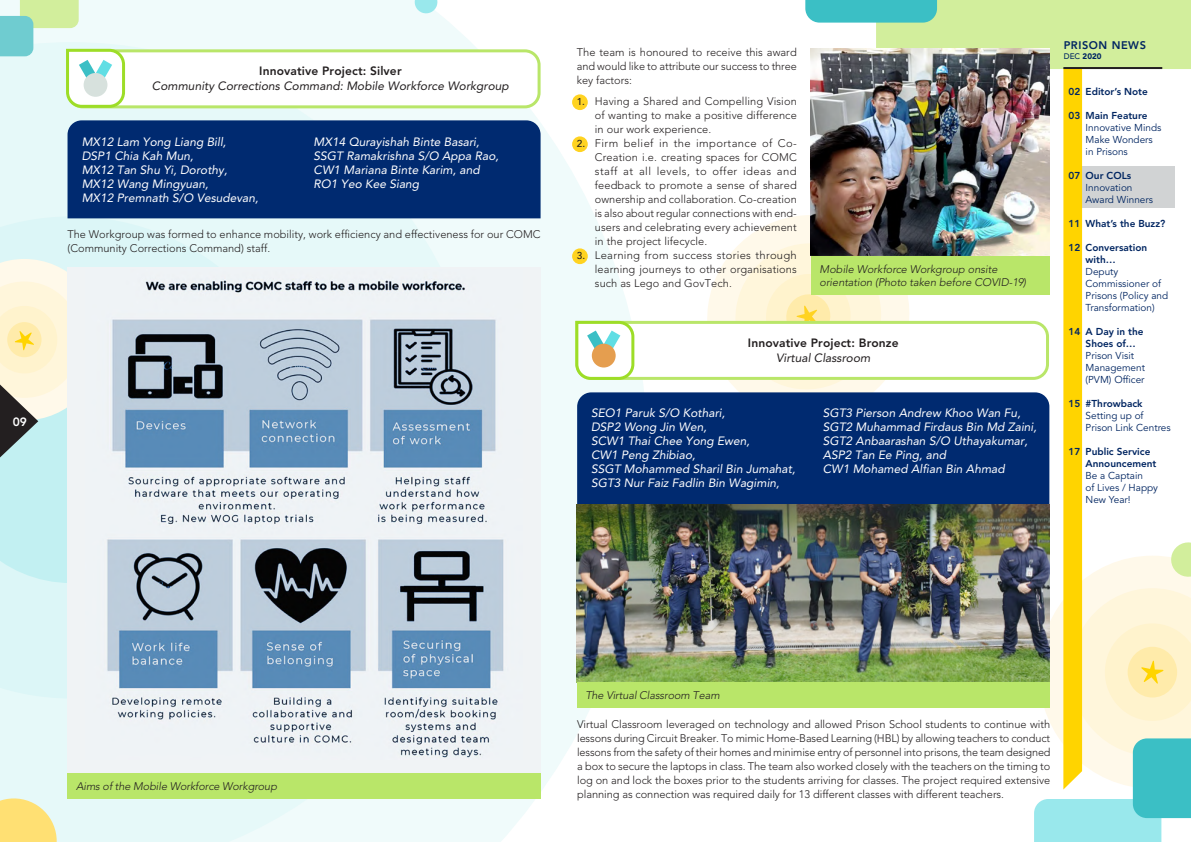
<style>
.page{position:relative;width:1191px;height:842px;background:#fff}
.page>*{position:absolute;margin:0;border:0;box-sizing:border-box;transform-origin:0 0}
.t1{font:italic 12px/14px "Avenir LT Std";color:#fff}
.t2{font:italic 12px "Avenir LT Std";color:#231f20}
.t3{font:800 12px "Avenir LT Std";letter-spacing:.01em;color:#231f20}
.t4{font:800 12px "Avenir LT Std";color:#fff}
.t5{font:300 11px/14px "Avenir LT Std";color:#231f20;text-align:justify}
.t6{font:italic 300 11px/13.2px "Avenir LT Std";letter-spacing:-.01em;color:#231f20}
.t7{font:800 11px "Avenir LT Std";letter-spacing:.05em;color:#002561}
.t8{font:10px/12px "Avenir LT Std";color:#002561}
.t9{font:800 10px/12px "Avenir LT Std";color:#002561}
.t10{font:900 8px "Avenir LT Std";color:#002561}
.s1{font-family:"Avenir";font-weight:500;font-size:10px}
.s2{font-weight:500}
</style>
<div class="page">
<svg style="left:487px;top:105px;width:87px;height:737px;fill:#f0fbfb"></svg>
<svg style="left:0;top:110px;width:487px;height:732px;fill:#e6f9f9"></svg>
<svg style="left:0;top:216px;width:312px;height:482px;background:#def6f7"></svg>
<div style="left:0;top:457px;width:68px;height:126px;background:#c2f0f2"></div>
<svg style="left:572px;top:248px;width:16px;height:16px"></svg>
<svg style="left:572px;top:136px;width:16px;height:16px"></svg>
<svg style="left:572px;top:94px;width:16px;height:16px"></svg>
<svg style="left:0;top:792px;width:63px;height:50px;background:#f6e8a1"></svg>
<div style="left:68px;top:120px;width:472px;height:98px;background:#002a70"></div>
<div style="left:68px;top:267px;width:472px;height:509px;background:#f0f3f5"></div>
<img style="left:107px;top:280px;width:397px;height:478px">
<div style="left:68px;top:773px;width:472px;height:25px;background:#b9e669"></div>
<svg style="left:0;top:0;width:542px;height:110px"></svg>
<img style="left:574px;top:0;width:617px;height:842px">
<hr style="left:1063px;top:67px;width:99px;height:2px;background:#231f20">
<svg style="left:0;top:259px;width:103px;height:198px"></svg>
<p class="t4" style="left:13px;top:414px;width:16px">09</p>
<p class="t3" style="left:259px;top:64px;width:144px">Innovative Project: Silver</p>
<p class="t2" style="left:152px;top:79px;width:358px">Community Corrections Command: Mobile Workforce Workgroup</p>
<p class="t1" style="left:82px;top:135px;width:178px">MX12 Lam Yong Liang Bill,<br>DSP1 Chia Kah Mun,<br>MX12 Tan Shu Yi, Dorothy,<br>MX12 Wang Mingyuan,<br>MX12 Premnath S/O Vesudevan,</p>
<p class="t1" style="left:313px;top:135px;width:187px">MX14 Qurayishah Binte Basari,<br>SSGT Ramakrishna S/O Appa Rao,<br>CW1 Mariana Binte Karim, and<br>RO1 Yeo Kee Siang</p>
<p class="t5" style="left:68px;top:228px;width:474px">The Workgroup was formed to enhance mobility, work efficiency and effectiveness for our COMC (Community Corrections Command) staff.</p>
<p class="t5" style="left:577px;top:46px;width:221px">The team is honoured to receive this award and would like to attribute our success to three key factors:</p>
<p class="t5" style="left:595px;top:95px;width:203px;text-indent:-18px"><span class="s1">1.</span> Having a Shared and Compelling Vision of wanting to make a positive difference in our work experience.</p>
<p class="t5" style="left:595px;top:137px;width:203px;text-indent:-18px"><span class="s1">2.</span> Firm belief in the importance of Co-Creation i.e. creating spaces for COMC staff at all levels, to offer ideas and feedback to promote a sense of shared ownership and collaboration. Co-creation is also about regular connections with end&shy;users and celebrating every achievement in the project lifecycle.</p>
<p class="t5" style="left:595px;top:249px;width:203px;text-indent:-18px"><span class="s1">3.</span> Learning from success stories through learning journeys to other organisations such as Lego and GovTech.</p>
<p class="t6" style="left:819px;top:262px;width:208px">Mobile Workforce Workgroup onsite orientation (Photo taken before COVID-19)</p>
<p class="t3" style="left:748px;top:336px;width:152px">Innovative Project: Bronze</p>
<p class="t2" style="left:776px;top:351px;width:96px">Virtual Classroom</p>
<p class="t1" style="left:591px;top:406px;width:206px">SEO1 Paruk S/O Kothari,<br>DSP2 Wong Jin Wen,<br>SCW1 Thai Chee Yong Ewen,<br>CW1 Peng Zhibiao,<br>SSGT Mohammed Sharil Bin Jumahat,<br>SGT3 Nur Faiz Fadlin Bin Wagimin,</p>
<p class="t1" style="left:822px;top:406px;width:216px">SGT3 Pierson Andrew Khoo Wan Fu,<br>SGT2 Muhammad Firdaus Bin Md Zaini,<br>SGT2 Anbaarashan S/O Uthayakumar,<br>ASP2 Tan Ee Ping, and<br>CW1 Mohamed Alfian Bin Ahmad</p>
<p class="t7" style="left:1063px;top:39px;width:84px">PRISON NEWS</p>
<p class="t10" style="left:1063px;top:52px;width:40px"><span class="s2">DEC</span> 2020</p>
<p class="t9" style="left:1068px;top:85px;width:81px">02 Editor’s Note</p>
<p class="t9" style="left:1068px;top:109px;width:80px">03 Main Feature</p>
<p class="t8" style="left:1085px;top:121px;width:77px">Innovative Minds<br>Make Wonders in Prisons</p>
<p class="t9" style="left:1068px;top:169px;width:64px">07 Our COLs</p>
<p class="t8" style="left:1085px;top:181px;width:69px">Innovation<br>Award Winners</p>
<p class="t9" style="left:1068px;top:217px;width:98px">11 What’s the Buzz?</p>
<p class="t9" style="left:1085px;top:241px;width:63px;text-indent:-17px">12 Conversation with…</p>
<p class="t8" style="left:1085px;top:265px;width:84px">Deputy<br>Commissioner of<br>Prisons (Policy and<br>Transformation)</p>
<p class="t9" style="left:1085px;top:325px;width:59px;text-indent:-17px">14 A Day in the<br>Shoes of…</p>
<p class="t8" style="left:1085px;top:349px;width:61px">Prison Visit<br>Management (PVM) Officer</p>
<p class="t9" style="left:1068px;top:397px;width:76px">15 #Throwback</p>
<p class="t8" style="left:1085px;top:409px;width:86px">Setting up of<br>Prison Link Centres</p>
<p class="t9" style="left:1085px;top:445px;width:72px;text-indent:-17px">17 Public Service<br>Announcement</p>
<p class="t8" style="left:1085px;top:469px;width:74px">Be a Captain<br>of Lives / Happy<br>New Year!</p>
<p class="t6" style="left:76px;top:780px;width:202px">Aims of the Mobile Workforce Workgroup</p>
<p class="t6" style="left:585px;top:689px;width:136px">The Virtual Classroom Team</p>
<p class="t5" style="left:577px;top:718px;width:475px">Virtual Classroom leveraged on technology and allowed Prison School students to continue with lessons during Circuit Breaker. To mimic Home-Based Learning (HBL) by allowing teachers to conduct lessons from the safety of their homes and minimise entry of personnel into prisons, the team designed a box to secure the laptops in class. The team also worked closely with the teachers on the timing to log on and lock the boxes prior to the students arriving for classes. The project required extensive planning as connection was required daily for 13 different classes with different teachers.</p>
</div>
